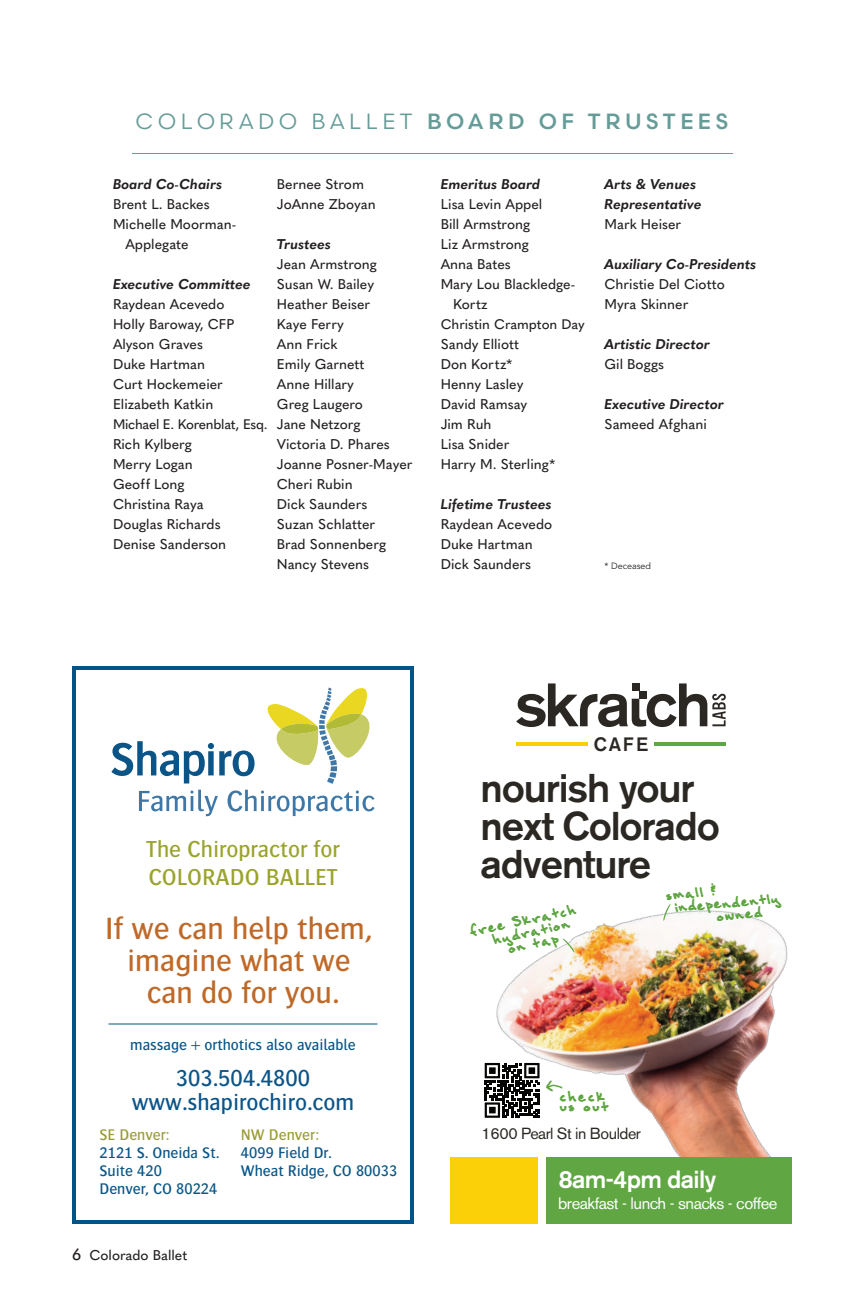
<style>
.page{position:relative;width:864px;height:1296px;background:#fff}
.page>*{position:absolute;margin:0;border:0;box-sizing:border-box;transform-origin:0 0}
.t1{font:500 39.8px/38px "Akzidenz Grotesk BE";letter-spacing:-.03em;color:#2b2824}
.t2{font:500 32px/32px "Bosis";color:#bf6928;text-align:center}
.t3{font:25.6px "Brown Bag Lunch";letter-spacing:.04em;color:#60a744}
.t4{font:25px "Brown Bag Lunch";color:#60a744}
.t5{font:500 24.8px "Akzidenz Grotesk BE";letter-spacing:-.03em;color:#fff}
.t6{font:500 24px/28px "Bosis";color:#9aa32c}
.t7{font:500 24px/24px "Bosis";color:#0a5488;text-align:center}
.t8{font:500 22px "Scandia";letter-spacing:.2em;color:#659c98}
.t9{font:500 19.2px "Akzidenz Grotesk Pro";color:#2b2824}
.t10{font:16.6px "Akzidenz Grotesk BE";letter-spacing:-.03em;color:#fff}
.t11{font:500 16px/18px "Bosis";color:#095687}
.t12{font:16px "Akzidenz Grotesk BE";letter-spacing:-.03em;color:#2b2824}
.t13{font:500 16px "Bosis";color:#9a9c37}
.t14{font:500 14px/20px "Quasimoda";color:#231f20}
.t15{font:italic 700 14px/20px "Quasimoda";color:#231f20}
.t16{font:500 13.6px "Quasimoda";letter-spacing:-.015em;color:#231f20}
.t17{font:9px "Avenir LT Std";color:#231f20}
.s1{font-weight:400}
.s2{font-size:16px}
</style>
<div class="page">
<img style="left:450px;top:904px;width:342px;height:320px">
<div style="left:546px;top:1158px;width:246px;height:66px;background:#60a744"></div>
<div style="left:450px;top:1158px;width:87px;height:66px;background:#fcd008"></div>
<svg style="left:485px;top:1063px;width:55px;height:55px"></svg>
<svg style="left:516px;top:683px;width:210px;height:44px"></svg>
<div style="left:632px;top:683px;width:7px;height:8px;background:#2b2824"></div>
<div style="left:639px;top:691px;width:8px;height:8px;background:#2b2824"></div>
<hr style="left:516px;top:742px;width:72px;height:4px;background:#fcd009">
<hr style="left:654px;top:742px;width:72px;height:4px;background:#5fa744">
<svg style="left:663px;top:904px;width:7px;height:17px"></svg>
<svg style="left:563px;top:939px;width:11px;height:13px"></svg>
<svg style="left:546px;top:1080px;width:16px;height:11px"></svg>
<svg style="left:72px;top:666px;width:342px;height:558px"></svg>
<hr style="left:108px;top:1024px;width:270px;height:1px;background:#005487">
<hr style="left:132px;top:153px;width:601px;height:1px;background:#659c98">
<h3 class="t8" style="left:136px;top:108px;width:594px"><span class="s1">COLORADO BALLET</span> BOARD OF TRUSTEES</h3>
<p class="t15" style="left:113px;top:173px;width:111px">Board Co-Chairs</p>
<p class="t14" style="left:113px;top:193px;width:98px">Brent L. Backes</p>
<p class="t14" style="left:113px;top:213px;width:125px">Michelle Moorman-</p>
<p class="t14" style="left:125px;top:233px;width:65px">Applegate</p>
<p class="t15" style="left:113px;top:273px;width:140px">Executive Committee</p>
<p class="t14" style="left:113px;top:293px;width:123px">Raydean Acevedo<br>Holly Baroway, CFP<br>Alyson Graves<br>Duke Hartman<br>Curt Hockemeier<br>Elizabeth Katkin</p>
<p class="t16" style="left:113px;top:414px;width:156px">Michael E. Korenblat, Esq.</p>
<p class="t14" style="left:113px;top:433px;width:115px">Rich Kylberg<br>Merry Logan<br>Geoff Long<br>Christina Raya<br>Douglas Richards<br>Denise Sanderson</p>
<p class="t14" style="left:277px;top:173px;width:100px">Bernee Strom<br>JoAnne Zboyan</p>
<p class="t15" style="left:277px;top:233px;width:56px">Trustees</p>
<p class="t14" style="left:277px;top:253px;width:137px">Jean Armstrong<br>Susan W. Bailey<br>Heather Beiser<br>Kaye Ferry<br>Ann Frick<br>Emily Garnett<br>Anne Hillary<br>Greg Laugero<br>Jane Netzorg<br>Victoria D. Phares<br>Joanne Posner-Mayer<br>Cheri Rubin<br>Dick Saunders<br>Suzan Schlatter<br>Brad Sonnenberg<br>Nancy Stevens</p>
<p class="t15" style="left:441px;top:173px;width:101px">Emeritus Board</p>
<p class="t14" style="left:441px;top:193px;width:103px">Lisa Levin Appel</p>
<p class="t14" style="left:441px;top:213px;width:91px">Bill Armstrong</p>
<p class="t14" style="left:441px;top:233px;width:90px">Liz Armstrong</p>
<p class="t14" style="left:441px;top:253px;width:72px">Anna Bates</p>
<p class="t14" style="left:441px;top:273px;width:136px">Mary Lou Blackledge-</p>
<p class="t14" style="left:453px;top:293px;width:36px">Kortz</p>
<p class="t16" style="left:441px;top:314px;width:146px">Christin Crampton Day</p>
<p class="t14" style="left:441px;top:333px;width:116px">Sandy Elliott<br>Don Kortz*<br>Henny Lasley<br>David Ramsay<br>Jim Ruh<br>Lisa Snider<br>Harry M. Sterling*</p>
<p class="t15" style="left:441px;top:493px;width:113px">Lifetime Trustees</p>
<p class="t14" style="left:441px;top:513px;width:113px">Raydean Acevedo<br>Duke Hartman<br>Dick Saunders</p>
<p class="t15" style="left:605px;top:173px;width:99px">Arts &amp; Venues<br>Representative</p>
<p class="t14" style="left:605px;top:213px;width:78px">Mark Heiser</p>
<p class="t15" style="left:605px;top:253px;width:153px">Auxiliary Co-Presidents</p>
<p class="t14" style="left:605px;top:273px;width:122px">Christie Del Ciotto<br>Myra Skinner</p>
<p class="t15" style="left:605px;top:333px;width:107px">Artistic Director</p>
<p class="t14" style="left:605px;top:353px;width:61px">Gil Boggs</p>
<p class="t15" style="left:605px;top:393px;width:121px">Executive Director</p>
<p class="t14" style="left:605px;top:413px;width:104px">Sameed Afghani</p>
<p class="t17" style="left:605px;top:561px;width:48px">* Deceased</p>
<h3 class="t6" style="left:146px;top:835px;width:195px">The Chiropractor for<br>COLORADO BALLET</h3>
<h2 class="t2" style="left:105px;top:912px;width:270px">If we can help them, imagine what we can do for you.</h2>
<p class="t11" style="left:130px;top:1035px;width:227px">massage + orthotics also available</p>
<h3 class="t7" style="left:132px;top:1065px;width:224px">303.504.4800 www.shapirochiro.com</h3>
<p class="t13" style="left:100px;top:1127px;width:71px">SE Denver:</p>
<p class="t11" style="left:100px;top:1144px;width:121px">2121 S. Oneida St.<br>Suite 420<br>Denver, CO 80224</p>
<p class="t13" style="left:241px;top:1127px;width:80px">NW Denver:</p>
<p class="t11" style="left:241px;top:1144px;width:158px">4099 Field Dr.<br>Wheat Ridge, CO 80033</p>
<p class="t14" style="left:72px;top:1244px;width:117px"><span class="s2">6</span> Colorado Ballet</p>
<h3 class="t9" style="left:594px;top:732px;width:56px">CAFE</h3>
<h1 class="t1" style="left:481px;top:769px;width:241px">nourish your next Colorado adventure</h1>
<h3 class="t4" style="left:467px;top:917px;width:110px;rotate:-12deg">free Skratch</h3>
<h3 class="t4" style="left:489px;top:925px;width:81px;rotate:-12deg">hydration</h3>
<h3 class="t4" style="left:505px;top:935px;width:53px;rotate:-12deg">on tap</h3>
<h3 class="t3" style="left:559px;top:1082px;width:47px">check</h3>
<h3 class="t3" style="left:559px;top:1092px;width:51px">us out</h3>
<h3 class="t4" style="left:664px;top:881px;width:53px;rotate:-5deg">small &amp;</h3>
<h3 class="t4" style="left:673px;top:893px;width:107px;rotate:-5deg">independently</h3>
<h3 class="t4" style="left:715px;top:902px;width:48px;rotate:-5deg">owned</h3>
<p class="t12" style="left:482px;top:1124px;width:161px">1600 Pearl St in Boulder</p>
<h3 class="t5" style="left:559px;top:1164px;width:159px">8am-4pm daily</h3>
<p class="t10" style="left:558px;top:1194px;width:221px">breakfast - lunch - snacks - coffee</p>
</div>
